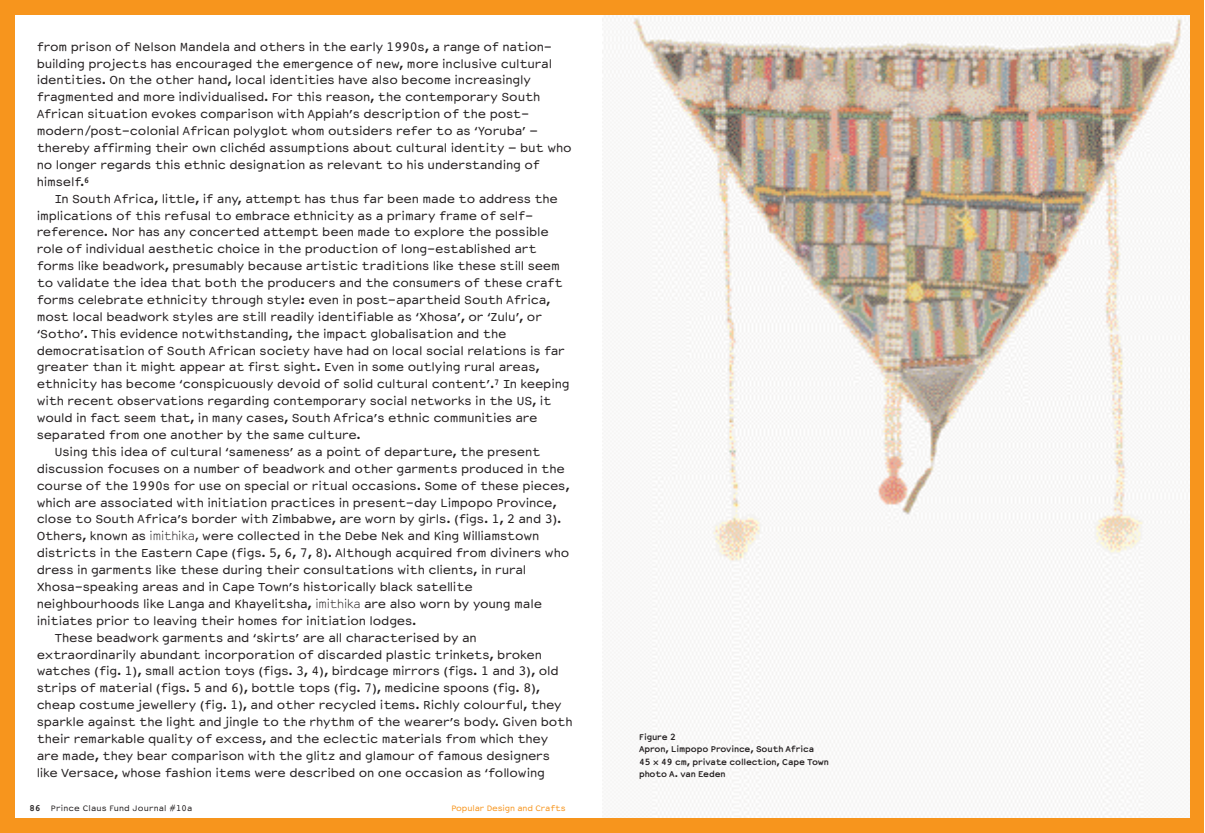
<style>
.page{position:relative;width:1205px;height:833px;background:#fff}
.page>*{position:absolute;margin:0;border:0;box-sizing:border-box;transform-origin:0 0}
.t1{font:13.75px/16.9px "Courier Sans";letter-spacing:-.01em;color:#231f20}
.t2{font:700 10px/12.5px "Courier Sans";letter-spacing:-.01em;color:#231f20}
.t3{font:9.38px "Courier Sans";letter-spacing:.015em;color:#231f20}
.t4{font:9.38px "Courier Sans";letter-spacing:-.01em;color:#f7951d}
.s1{font-weight:300}
.s2{font-weight:700}
</style>
<div class="page">
<img style="left:602px;top:14px;width:589px;height:805px">
<div style="left:1191px;top:0;width:13px;height:832px;background:#f7951d"></div>
<div style="left:0;top:0;width:14px;height:832px;background:#f7951d"></div>
<div style="left:0;top:0;width:1204px;height:14px;background:#f7951d"></div>
<div style="left:0;top:819px;width:1204px;height:13px;background:#f7951d"></div>
<p class="t1" style="left:37px;top:39px;width:537px">from prison of Nelson Mandela and others in the early 1990s, a range of nation&shy;building projects has encouraged the emergence of new, more inclusive cultural identities. On the other hand, local identities have also become increasingly fragmented and more individualised. For this reason, the contemporary South African situation evokes comparison with Appiah’s description of the post&shy;modern/post-colonial African polyglot whom outsiders refer to as ‘Yoruba’ – thereby affirming their own clichéd assumptions about cultural identity – but who no longer regards this ethnic designation as relevant to his understanding of himself.<sup>6</sup></p>
<p class="t1" style="left:54px;top:191px;width:505px">In South Africa, little, if any, attempt has thus far been made to address the</p>
<p class="t1" style="left:37px;top:208px;width:498px">implications of this refusal to embrace ethnicity as a primary frame of self-</p>
<p class="t1" style="left:37px;top:225px;width:514px">reference. Nor has any concerted attempt been made to explore the possible</p>
<p class="t1" style="left:37px;top:242px;width:502px">role of individual aesthetic choice in the production of long-established art</p>
<p class="t1" style="left:37px;top:259px;width:525px">forms like beadwork, presumably because artistic traditions like these still seem</p>
<p class="t1" style="left:37px;top:276px;width:528px">to validate the idea that both the producers and the consumers of these craft</p>
<p class="t1" style="left:37px;top:292px;width:515px">forms celebrate ethnicity through style: even in post-apartheid South Africa,</p>
<p class="t1" style="left:37px;top:309px;width:507px">most local beadwork styles are still readily identifiable as ‘Xhosa’, or ‘Zulu’, or</p>
<p class="t1" style="left:37px;top:326px;width:471px">‘Sotho’. This evidence notwithstanding, the impact globalisation and the</p>
<p class="t1" style="left:37px;top:343px;width:530px">democratisation of South African society have had on local social relations is far</p>
<p class="t1" style="left:37px;top:360px;width:504px">greater than it might appear at first sight. Even in some outlying rural areas,</p>
<p class="t1" style="left:37px;top:377px;width:534px">ethnicity has become ‘conspicuously devoid of solid cultural content’.<sup>7</sup> In keeping</p>
<p class="t1" style="left:37px;top:394px;width:516px">with recent observations regarding contemporary social networks in the US, it</p>
<p class="t1" style="left:37px;top:411px;width:502px">would in fact seem that, in many cases, South Africa’s ethnic communities are</p>
<p class="t1" style="left:37px;top:427px;width:326px">separated from one another by the same culture.</p>
<p class="t1" style="left:54px;top:444px;width:488px">Using this idea of cultural ‘sameness’ as a point of departure, the present</p>
<p class="t1" style="left:37px;top:461px;width:530px">discussion focuses on a number of beadwork and other garments produced in the</p>
<p class="t1" style="left:37px;top:478px;width:534px">course of the 1990s for use on special or ritual occasions. Some of these pieces,</p>
<p class="t1" style="left:37px;top:495px;width:521px">which are associated with initiation practices in present-day Limpopo Province,</p>
<p class="t1" style="left:37px;top:512px;width:526px">close to South Africa’s border with Zimbabwe, are worn by girls. (figs. 1, 2 and 3).</p>
<p class="t1" style="left:37px;top:529px;width:504px">Others, known as <span class="s1">imithika,</span> were collected in the Debe Nek and King Williamstown</p>
<p class="t1" style="left:37px;top:546px;width:534px">districts in the Eastern Cape (figs. 5, 6, 7, 8). Although acquired from diviners who</p>
<p class="t1" style="left:37px;top:562px;width:491px">dress in garments like these during their consultations with clients, in rural</p>
<p class="t1" style="left:37px;top:579px;width:438px">Xhosa-speaking areas and in Cape Town’s historically black satellite</p>
<p class="t1" style="left:37px;top:596px;width:507px">neighbourhoods like Langa and Khayelitsha, <span class="s1">imithika</span> are also worn by young male</p>
<p class="t1" style="left:37px;top:613px;width:381px">initiates prior to leaving their homes for initiation lodges.</p>
<p class="t1" style="left:54px;top:630px;width:424px">These beadwork garments and ‘skirts’ are all characterised by an</p>
<p class="t1" style="left:37px;top:647px;width:507px">extraordinarily abundant incorporation of discarded plastic trinkets, broken</p>
<p class="t1" style="left:37px;top:664px;width:524px">watches (fig. 1), small action toys (figs. 3, 4), birdcage mirrors (figs. 1 and 3), old</p>
<p class="t1" style="left:37px;top:681px;width:505px">strips of material (figs. 5 and 6), bottle tops (fig. 7), medicine spoons (fig. 8),</p>
<p class="t1" style="left:37px;top:697px;width:527px">cheap costume jewellery (fig. 1), and other recycled items. Richly colourful, they</p>
<p class="t1" style="left:37px;top:714px;width:537px">sparkle against the light and jingle to the rhythm of the wearer’s body. Given both</p>
<p class="t1" style="left:37px;top:731px;width:513px">their remarkable quality of excess, and the eclectic materials from which they</p>
<p class="t1" style="left:37px;top:748px;width:515px">are made, they bear comparison with the glitz and glamour of famous designers</p>
<p class="t1" style="left:37px;top:765px;width:510px">like Versace, whose fashion items were described on one occasion as ‘following</p>
<p class="t3" style="left:30px;top:804px;width:164px"><span class="s2">86</span> Prince Claus Fund Journal #10a</p>
<p class="t4" style="left:451px;top:804px;width:116px">Popular Design and Crafts</p>
<p class="t2" style="left:639px;top:731px;width:191px">Figure 2<br>Apron, Limpopo Province, South Africa<br>45 x 49 cm, private collection, Cape Town photo A. van Eeden</p>
</div>
